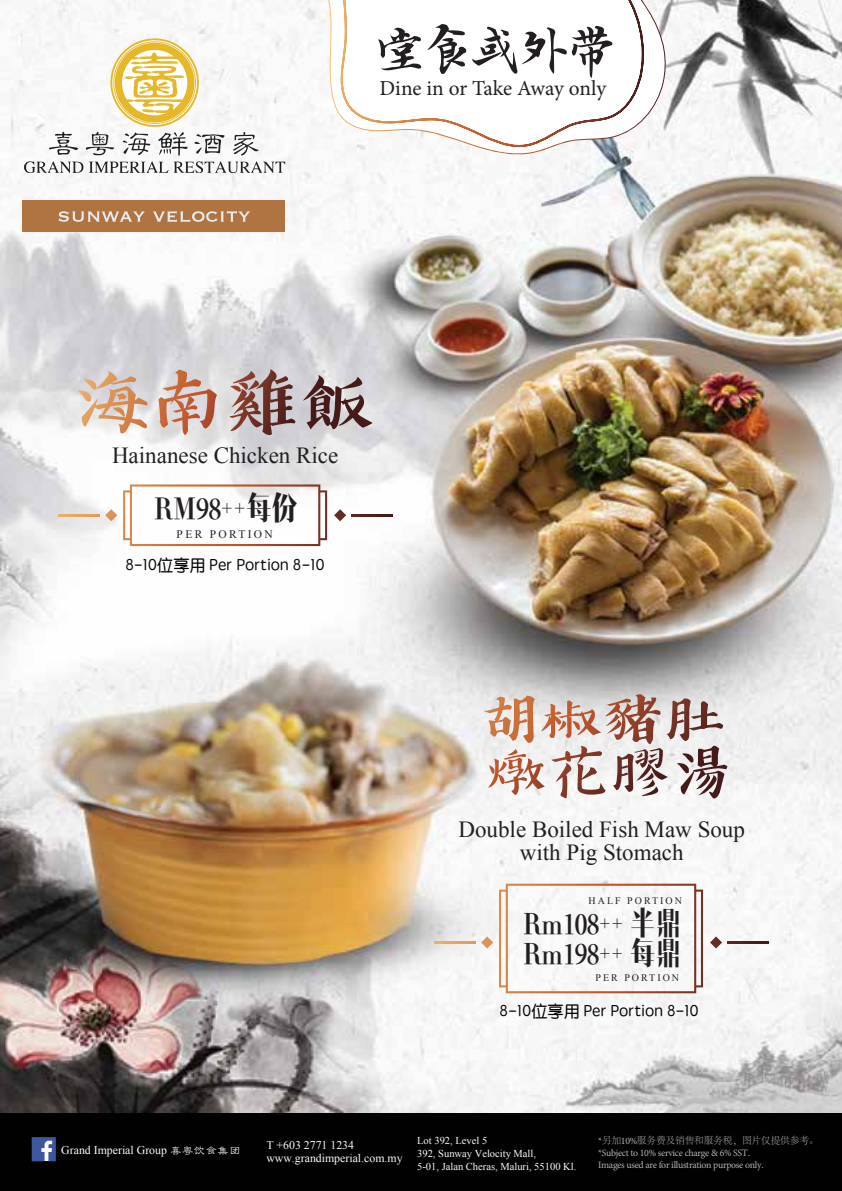
<style>
.page{position:relative;width:842px;height:1191px;background:#fff}
.page>*{position:absolute;margin:0;border:0;box-sizing:border-box;transform-origin:0 0}
.t1{font:30.6px "MF Lang Song Noncommercial";color:#231f20}
.t2{font:30px/30px "MF Lang Song Noncommercial";color:#231f20}
.t3{font:23px/23px "Times New Roman";color:#231f20;text-align:center}
.t4{font:21.4px "Minion Pro";letter-spacing:-.005em;color:#231f20}
.t5{font:16.2px "ST Yuanti SC Regular";color:#010101}
.t6{font:11.8px/13.2px "Times New Roman";color:#fcfaf8}
.t7{font:11.6px "Times New Roman";letter-spacing:.2em;color:#231f20}
.t8{font:10.6px/13.2px "Times New Roman";color:#fcfaf8}
.t9{font:10px "Times New Roman";letter-spacing:.2em;color:#231f20}
.t10{font:9.8px/11.8px "Minion Pro";letter-spacing:-.03em;color:#b3b3b3}
.t11{font:300 9.8px "Adobe Song Std";letter-spacing:-.03em;color:#b3b3b3}
.s1{font-family:"ST Libian SC";color:#fff}
.s2{font-family:"Minion Pro";font-weight:400}
</style>
<div class="page">
<img style="left:0;top:0;width:842px;height:1113px">
<div style="left:22px;top:200px;width:263px;height:32px;background:#af7442"></div>
<svg style="left:59px;top:211px;width:86px;height:11px"></svg>
<svg style="left:153px;top:211px;width:97px;height:11px"></svg>
<svg style="left:24px;top:38px;width:261px;height:135px"></svg>
<svg style="left:82px;top:371px;width:65px;height:62px;background:#ddc4b1"></svg>
<svg style="left:158px;top:371px;width:42px;height:64px;background:#d3b0a1"></svg>
<svg style="left:230px;top:369px;width:66px;height:66px;background:#a9908e"></svg>
<svg style="left:303px;top:375px;width:69px;height:54px;background:#a29092"></svg>
<svg style="left:123px;top:484px;width:204px;height:62px"></svg>
<svg style="left:58px;top:514px;width:42px;height:2px"></svg>
<svg style="left:351px;top:514px;width:42px;height:2px"></svg>
<svg style="left:105px;top:509px;width:12px;height:12px"></svg>
<svg style="left:334px;top:509px;width:12px;height:12px"></svg>
<svg style="left:499px;top:883px;width:204px;height:110px"></svg>
<svg style="left:434px;top:941px;width:42px;height:2px"></svg>
<svg style="left:727px;top:941px;width:42px;height:2px"></svg>
<svg style="left:481px;top:936px;width:12px;height:12px"></svg>
<svg style="left:710px;top:936px;width:12px;height:12px"></svg>
<svg style="left:484px;top:694px;width:243px;height:104px"></svg>
<div style="left:0;top:1113px;width:842px;height:78px;background:#010101"></div>
<svg style="left:32px;top:1137px;width:24px;height:24px"></svg>
<svg style="left:317px;top:0;width:350px;height:156px"></svg>
<svg style="left:303px;top:0;width:342px;height:148px"></svg>
<svg style="left:378px;top:28px;width:43px;height:42px"></svg>
<svg style="left:427px;top:24px;width:39px;height:50px"></svg>
<svg style="left:472px;top:26px;width:141px;height:52px"></svg>
<h3 class="t4" style="left:380px;top:74px;width:228px">Dine in or Take Away only</h3>
<h3 class="t3" style="left:112px;top:443px;width:228px">Hainanese Chicken Rice</h3>
<h1 class="t1" style="left:154px;top:490px;width:145px">RM98++每份</h1>
<p class="t7" style="left:177px;top:526px;width:98px">PER PORTION</p>
<h3 class="t5" style="left:125px;top:553px;width:201px">8-10位享用 Per Portion 8-10</h3>
<h3 class="t3" style="left:458px;top:817px;width:288px">Double Boiled Fish Maw Soup with Pig Stomach</h3>
<p class="t9" style="left:589px;top:894px;width:95px">HALF PORTION</p>
<h2 class="t2" style="left:523px;top:910px;width:159px">Rm108++ 半鼎<br>Rm198++ 每鼎</h2>
<p class="t9" style="left:595px;top:971px;width:85px">PER PORTION</p>
<h3 class="t5" style="left:500px;top:999px;width:201px">8-10位享用 Per Portion 8-10</h3>
<p class="t6" style="left:61px;top:1143px;width:181px">Grand Imperial Group <span class="s1">喜粤饮食集团</span></p>
<p class="t6" style="left:266px;top:1138px;width:138px">T +603 2771 1234 www.grandimperial.com.my</p>
<p class="t8" style="left:417px;top:1133px;width:161px">Lot 392, Level 5<br>392, Sunway Velocity Mall,<br>5-01, Jalan Cheras, Maluri, 55100 Kl.</p>
<p class="t11" style="left:598px;top:1135px;width:222px"><span class="s2">*</span>另加<span class="s2">10%</span>服务费及销售和服务税，图片仅提供参考。</p>
<p class="t10" style="left:598px;top:1147px;width:167px">*Subject to 10% service charge &amp; 6% SST.<br>Images used are for illustration purpose only.</p>
</div>
